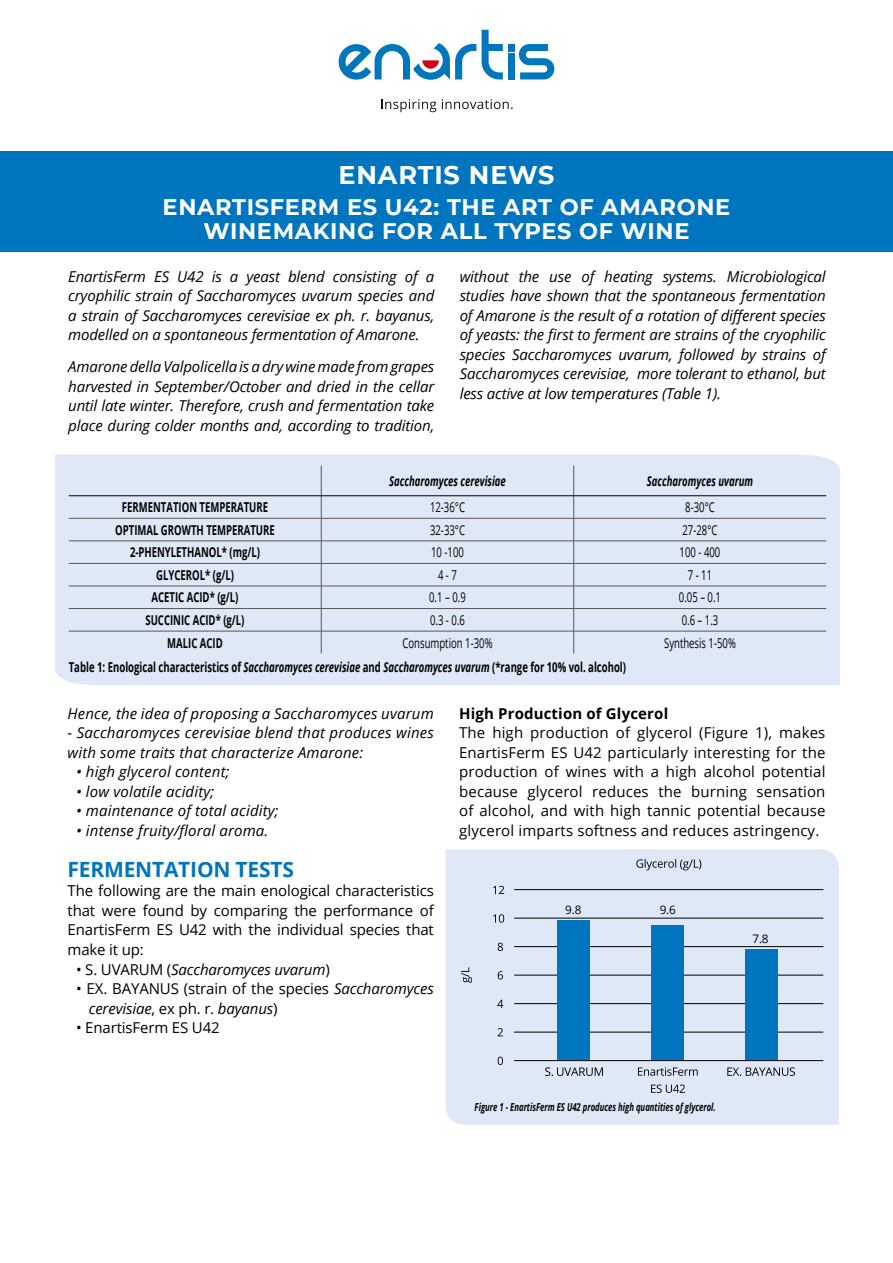
<style>
.page{position:relative;width:893px;height:1263px;background:#fff}
.page>*{position:absolute;margin:0;border:0;box-sizing:border-box;transform-origin:0 0}
.t1{font:700 25.5px "Montserrat";letter-spacing:.035em;color:#fff}
.t2{font:700 22.5px/24px "Montserrat";letter-spacing:.03em;color:#fff;text-align:center}
.t3{font:700 21px "Open Sans";letter-spacing:-.01em;color:#0075bf}
.t4{font:italic 15px/19.5px "Open Sans";letter-spacing:.01em;color:#000;text-align:justify}
.t5{font:15px/19.5px "Open Sans";letter-spacing:-.01em;color:#000;text-align:justify}
.t6{font:italic 15px "Open Sans";letter-spacing:-.01em;color:#000}
.t7{font:700 15px "Open Sans";letter-spacing:.01em;color:#000}
.t8{font:700 13.65px "Open Sans";color:#000;scale:.7 1}
.t9{font:13.65px "Open Sans";color:#000;scale:.7 1}
.t10{font:italic 700 13.65px "Open Sans";color:#000;scale:.7 1}
.t11{font:11.85px "Open Sans";color:#000}
.t12{font:italic 700 11.1px "Open Sans";color:#000;scale:.7 1}
.s1{font-style:italic}
.s2{font-style:normal}
</style>
<div class="page">
<div style="left:55px;top:455px;width:785px;height:230px;background:#dfe8f7"></div>
<div style="left:0;top:151px;width:893px;height:101px;background:#0075bf"></div>
<hr style="left:321px;top:466px;width:1px;height:30px;background:#575756">
<hr style="left:573px;top:466px;width:1px;height:30px;background:#575756">
<hr style="left:69px;top:518px;width:252px;height:1px;background:#575756">
<hr style="left:321px;top:518px;width:253px;height:1px;background:#575756">
<hr style="left:574px;top:518px;width:252px;height:1px;background:#575756">
<hr style="left:69px;top:541px;width:252px;height:1px;background:#575756">
<hr style="left:321px;top:541px;width:253px;height:1px;background:#575756">
<hr style="left:574px;top:541px;width:252px;height:1px;background:#575756">
<hr style="left:69px;top:563px;width:252px;height:1px;background:#575756">
<hr style="left:321px;top:563px;width:253px;height:1px;background:#575756">
<hr style="left:574px;top:563px;width:252px;height:1px;background:#575756">
<hr style="left:69px;top:586px;width:252px;height:1px;background:#575756">
<hr style="left:321px;top:586px;width:253px;height:1px;background:#575756">
<hr style="left:574px;top:586px;width:252px;height:1px;background:#575756">
<hr style="left:69px;top:608px;width:252px;height:1px;background:#575756">
<hr style="left:321px;top:608px;width:253px;height:1px;background:#575756">
<hr style="left:574px;top:608px;width:252px;height:1px;background:#575756">
<hr style="left:69px;top:631px;width:252px;height:1px;background:#575756">
<hr style="left:321px;top:631px;width:253px;height:1px;background:#575756">
<svg style="left:321px;top:496px;width:1px;height:158px"></svg>
<hr style="left:574px;top:631px;width:252px;height:1px;background:#575756">
<svg style="left:573px;top:496px;width:1px;height:158px"></svg>
<hr style="left:69px;top:495px;width:252px;height:1px;background:#000">
<hr style="left:321px;top:495px;width:253px;height:1px;background:#000">
<hr style="left:574px;top:495px;width:252px;height:1px;background:#000">
<div style="left:445px;top:849px;width:394px;height:276px;background:#dfe8f7"></div>
<hr style="left:514px;top:889px;width:309px;height:1px;background:#000">
<hr style="left:514px;top:918px;width:309px;height:1px;background:#000">
<hr style="left:514px;top:946px;width:309px;height:1px;background:#000">
<hr style="left:514px;top:975px;width:309px;height:1px;background:#000">
<hr style="left:514px;top:1003px;width:309px;height:1px;background:#000">
<hr style="left:514px;top:1032px;width:309px;height:1px;background:#000">
<hr style="left:514px;top:1060px;width:309px;height:1px;background:#000">
<svg style="left:651px;top:1084px;width:34px;height:9px"></svg>
<svg style="left:638px;top:1067px;width:60px;height:9px"></svg>
<svg style="left:636px;top:859px;width:65px;height:11px"></svg>
<svg style="left:498px;top:1057px;width:5px;height:8px"></svg>
<svg style="left:498px;top:1028px;width:5px;height:8px"></svg>
<svg style="left:497px;top:1000px;width:6px;height:8px"></svg>
<svg style="left:498px;top:971px;width:5px;height:8px"></svg>
<svg style="left:498px;top:943px;width:5px;height:8px"></svg>
<svg style="left:493px;top:914px;width:11px;height:9px"></svg>
<svg style="left:493px;top:886px;width:11px;height:8px"></svg>
<div style="left:557px;top:921px;width:33px;height:139px;background:#0075bf"></div>
<div style="left:651px;top:925px;width:33px;height:135px;background:#0075bf"></div>
<div style="left:745px;top:949px;width:33px;height:111px;background:#0075bf"></div>
<svg style="left:461px;top:967px;width:11px;height:16px"></svg>
<svg style="left:545px;top:1067px;width:58px;height:9px"></svg>
<svg style="left:727px;top:1067px;width:68px;height:9px"></svg>
<svg style="left:381px;top:99px;width:55px;height:13px"></svg>
<svg style="left:442px;top:99px;width:71px;height:10px"></svg>
<svg style="left:482px;top:30px;width:21px;height:49px"></svg>
<div style="left:508px;top:53px;width:7px;height:26px;background:#0076bd"></div>
<div style="left:508px;top:44px;width:7px;height:7px;background:#0076bd"></div>
<svg style="left:519px;top:44px;width:35px;height:35px"></svg>
<svg style="left:339px;top:43px;width:137px;height:37px"></svg>
<h1 class="t1" style="left:338px;top:157px;width:218px">ENARTIS NEWS</h1>
<h2 class="t2" style="left:163px;top:194px;width:569px">ENARTISFERM ES U42: THE ART OF AMARONE<br>WINEMAKING FOR ALL TYPES OF WINE</h2>
<p class="t4" style="left:68px;top:266px;width:368px">EnartisFerm ES U42 is a yeast blend consisting of a cryophilic strain of Saccharomyces uvarum species and a strain of Saccharomyces cerevisiae ex ph. r. bayanus, modelled on a spontaneous fermentation of Amarone.</p>
<p class="t4" style="left:68px;top:357px;width:368px">Amarone della Valpolicella is a dry wine made from grapes harvested in September/October and dried in the cellar until late winter. Therefore, crush and fermentation take place during colder months and, according to tradition,</p>
<p class="t4" style="left:460px;top:266px;width:368px">without the use of heating systems. Microbiological studies have shown that the spontaneous fermentation of Amarone is the result of a rotation of different species of yeasts: the first to ferment are strains of the cryophilic species Saccharomyces uvarum, followed by strains of Saccharomyces cerevisiae, more tolerant to ethanol, but less active at low temperatures (Table 1).</p>
<p class="t10" style="left:389px;top:471px;width:168px">Saccharomyces cerevisiae</p>
<p class="t10" style="left:647px;top:471px;width:153px">Saccharomyces uvarum</p>
<p class="t8" style="left:122px;top:498px;width:210px">FERMENTATION TEMPERATURE</p>
<p class="t9" style="left:430px;top:498px;width:52px">12-36°C</p>
<p class="t9" style="left:685px;top:498px;width:44px">8-30°C</p>
<p class="t8" style="left:115px;top:520px;width:229px">OPTIMAL GROWTH TEMPERATURE</p>
<p class="t9" style="left:430px;top:520px;width:52px">32-33°C</p>
<p class="t9" style="left:682px;top:520px;width:52px">27-28°C</p>
<p class="t8" style="left:130px;top:543px;width:187px">2-PHENYLETHANOL* (mg/L)</p>
<p class="t9" style="left:431px;top:543px;width:48px">10 -100</p>
<p class="t9" style="left:680px;top:543px;width:60px">100 - 400</p>
<p class="t8" style="left:156px;top:565px;width:113px">GLYCEROL* (g/L)</p>
<p class="t9" style="left:438px;top:566px;width:29px">4 - 7</p>
<p class="t9" style="left:688px;top:566px;width:36px">7 - 11</p>
<p class="t8" style="left:152px;top:588px;width:126px">ACETIC ACID* (g/L)</p>
<p class="t9" style="left:429px;top:588px;width:54px">0.1 – 0.9</p>
<p class="t9" style="left:679px;top:588px;width:62px">0.05 – 0.1</p>
<p class="t8" style="left:145px;top:610px;width:143px">SUCCINIC ACID* (g/L)</p>
<p class="t9" style="left:430px;top:611px;width:51px">0.3 - 0.6</p>
<p class="t9" style="left:682px;top:611px;width:54px">0.6 – 1.3</p>
<p class="t8" style="left:167px;top:633px;width:81px">MALIC ACID</p>
<p class="t9" style="left:403px;top:633px;width:130px">Consumption 1-30%</p>
<p class="t9" style="left:664px;top:633px;width:104px">Synthesis 1-50%</p>
<p class="t8" style="left:69px;top:658px;width:798px">Table 1: Enological characteristics of <span class="s1">Saccharomyces cerevisiae</span> and <span class="s1">Saccharomyces uvarum</span> (*range for 10% vol. alcohol)</p>
<p class="t4" style="left:68px;top:703px;width:368px">Hence, the idea of proposing a Saccharomyces uvarum</p>
<p class="t4" style="left:68px;top:723px;width:368px">- Saccharomyces cerevisiae blend that produces wines with some traits that characterize Amarone:</p>
<p class="t4" style="left:76px;top:762px;width:155px">• high glycerol content;</p>
<p class="t4" style="left:76px;top:781px;width:140px">• low volatile acidity;</p>
<p class="t4" style="left:76px;top:801px;width:204px">• maintenance of total acidity;</p>
<p class="t4" style="left:76px;top:820px;width:194px">• intense fruity/floral aroma.</p>
<h3 class="t3" style="left:68px;top:854px;width:228px">FERMENTATION TESTS</h3>
<p class="t5" style="left:68px;top:881px;width:368px">The following are the main enological characteristics that were found by comparing the performance of EnartisFerm ES U42 with the individual species that make it up:</p>
<p class="t6" style="left:76px;top:959px;width:255px"><span class="s2">• S. UVARUM (</span>Saccharomyces uvarum<span class="s2">)</span></p>
<p class="t5" style="left:89px;top:978px;width:346px;text-indent:-13px">• EX. BAYANUS (strain of the species <span class="s1">Saccharomyces cerevisiae</span>, ex ph. r. <span class="s1">bayanus</span>)</p>
<p class="t5" style="left:76px;top:1017px;width:145px">• EnartisFerm ES U42</p>
<p class="t7" style="left:459px;top:703px;width:211px">High Production of Glycerol</p>
<p class="t5" style="left:459px;top:723px;width:368px">The high production of glycerol (Figure 1), makes EnartisFerm ES U42 particularly interesting for the production of wines with a high alcohol potential because glycerol reduces the burning sensation of alcohol, and with high tannic potential because glycerol imparts softness and reduces astringency.</p>
<p class="t11" style="left:565px;top:901px;width:18px">9.8</p>
<p class="t11" style="left:660px;top:901px;width:18px">9.6</p>
<p class="t11" style="left:752px;top:931px;width:18px">7.8</p>
<p class="t12" style="left:475px;top:1099px;width:346px">Figure 1 - EnartisFerm ES U42 produces high quantities of glycerol.</p>
</div>
